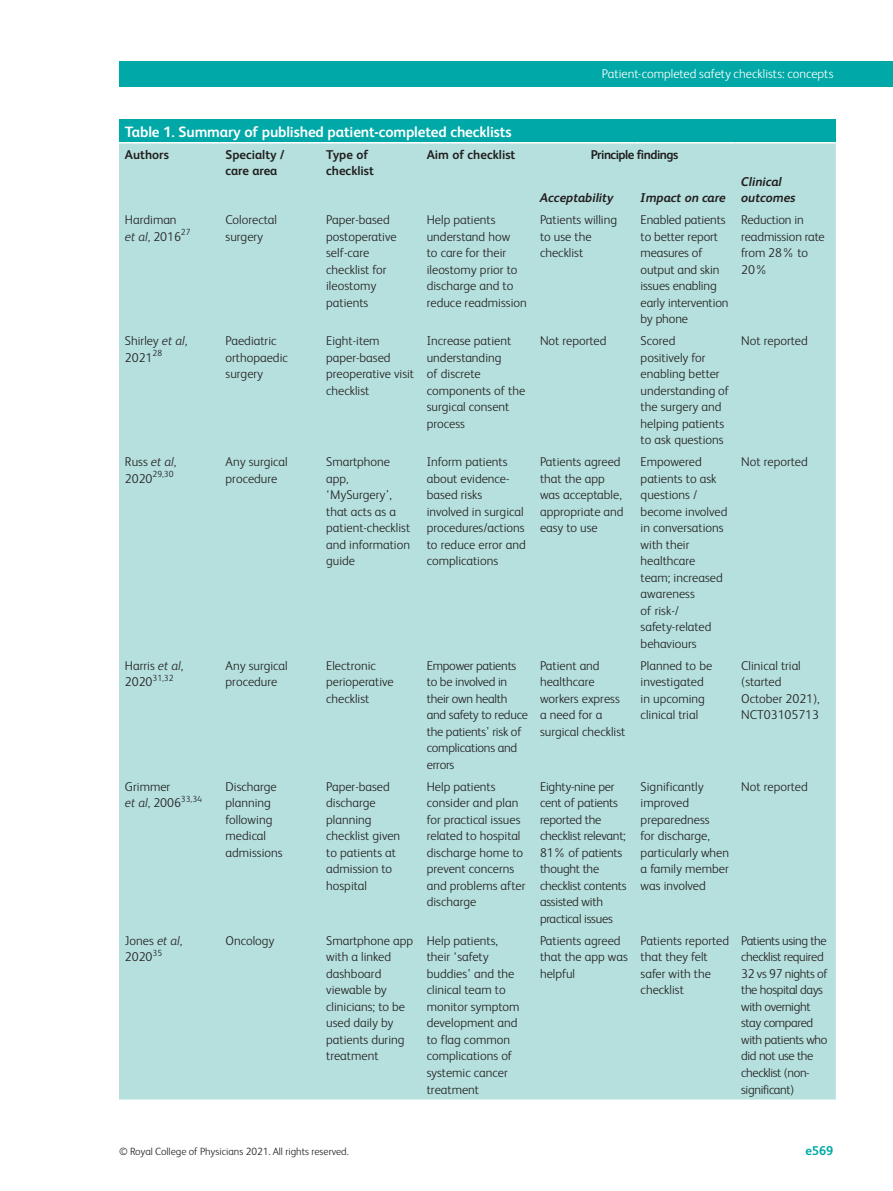
<style>
.page{position:relative;width:893px;height:1191px;background:#fff}
.page>*{position:absolute;margin:0;border:0;box-sizing:border-box;transform-origin:0 0}
.table-wrap_caption_P{font:700 15px "FS Albert";letter-spacing:-.01em;color:#fff}
.tbody_left{font:300 12.75px/16.5px "FS Albert";color:#231f20}
.tbody_left-2{font:300 12.75px/16.5px "FS Albert";letter-spacing:-.02em;color:#231f20}
.tbody_left-3{font:300 12.75px/16.5px "FS Albert";letter-spacing:-.03em;color:#231f20}
.thead_left{font:700 12.75px/16.5px "FS Albert";color:#231f20}
.t1{font:300 12.75px "FS Albert";color:#fff}
.thead_left-2{font:italic 700 12.75px "FS Albert";color:#231f20}
.thead_left-3{font:700 12.75px "FS Albert";letter-spacing:-.04em;color:#231f20}
.t2{font:700 12.75px "FS Albert";color:#00a9a7}
.t3{font:300 10.5px "FS Albert";color:#231f20}
.tbody_left-4{font:300 8.85px "FS Albert";color:#231f20}
.s1{font-style:italic}
</style>
<div class="page">
<div style="left:119px;top:62px;width:774px;height:25px;background:#00a9a7"></div>
<div style="left:119px;top:119px;width:717px;height:24px;background:#00a9a7"></div>
<div style="left:119px;top:143px;width:717px;height:956px;background:#b5e0dd"></div>
<hr style="left:534px;top:142px;width:101px;height:1px;background:#fff">
<hr style="left:635px;top:142px;width:100px;height:1px;background:#fff">
<hr style="left:421px;top:142px;width:113px;height:1px;background:#fff">
<hr style="left:320px;top:142px;width:101px;height:1px;background:#fff">
<hr style="left:220px;top:142px;width:100px;height:1px;background:#fff">
<hr style="left:119px;top:142px;width:101px;height:1px;background:#fff">
<hr style="left:735px;top:142px;width:101px;height:1px;background:#fff">
<p class="t1" style="left:602px;top:66px;width:233px">Patient-completed safety checklists: concepts</p>
<p class="table-wrap_caption_P" style="left:125px;top:123px;width:388px">Table 1. Summary of published patient-completed checklists</p>
<p class="thead_left" style="left:125px;top:146px;width:45px">Authors</p>
<p class="thead_left" style="left:226px;top:146px;width:60px">Specialty / care area</p>
<p class="thead_left" style="left:326px;top:146px;width:49px">Type of checklist</p>
<p class="thead_left" style="left:427px;top:146px;width:90px">Aim of checklist</p>
<p class="thead_left-3" style="left:591px;top:147px;width:89px">Principle findings</p>
<p class="thead_left-2" style="left:741px;top:174px;width:42px">Clinical</p>
<p class="tbody_left" style="left:125px;top:212px;width:57px">Hardiman <span class="s1">et al</span>, 2016</p>
<p class="tbody_left-4" style="left:181px;top:227px;width:11px">27</p>
<p class="tbody_left" style="left:125px;top:333px;width:64px">Shirley <span class="s1">et al,<br></span>2021</p>
<p class="tbody_left-4" style="left:153px;top:348px;width:11px">28</p>
<p class="tbody_left" style="left:125px;top:454px;width:53px">Russ <span class="s1">et al</span>,<br>2020</p>
<p class="tbody_left-4" style="left:153px;top:469px;width:22px">29,30</p>
<p class="tbody_left" style="left:125px;top:657px;width:60px">Harris <span class="s1">et al</span>,<br>2020</p>
<p class="tbody_left-4" style="left:153px;top:672px;width:22px">31,32</p>
<p class="thead_left-2" style="left:540px;top:191px;width:75px">Acceptability</p>
<p class="thead_left-2" style="left:641px;top:191px;width:87px">Impact on care</p>
<p class="thead_left-2" style="left:741px;top:191px;width:56px">outcomes</p>
<p class="tbody_left" style="left:226px;top:212px;width:53px">Colorectal surgery</p>
<p class="tbody_left" style="left:326px;top:212px;width:72px">Paper-based postoperative self-care checklist for ileostomy patients</p>
<p class="tbody_left" style="left:427px;top:212px;width:102px">Help patients understand how<br>to care for their ileostomy prior to discharge and to reduce readmission</p>
<p class="tbody_left" style="left:540px;top:212px;width:79px">Patients willing to use the checklist</p>
<p class="tbody_left" style="left:641px;top:212px;width:89px">Enabled patients to better report measures of output and skin issues enabling early intervention by phone</p>
<p class="tbody_left" style="left:741px;top:212px;width:85px">Reduction in readmission rate from 28% to<br>20%</p>
<p class="tbody_left" style="left:226px;top:333px;width:64px">Paediatric orthopaedic surgery</p>
<p class="tbody_left" style="left:326px;top:333px;width:89px">Eight-item paper-based preoperative visit checklist</p>
<p class="tbody_left" style="left:427px;top:333px;width:100px">Increase patient understanding<br>of discrete components of the surgical consent process</p>
<p class="tbody_left" style="left:540px;top:333px;width:68px">Not reported</p>
<p class="tbody_left" style="left:641px;top:333px;width:90px">Scored<br>positively for enabling better understanding of the surgery and helping patients to ask questions</p>
<p class="tbody_left" style="left:741px;top:333px;width:68px">Not reported</p>
<p class="tbody_left" style="left:226px;top:454px;width:64px">Any surgical procedure</p>
<p class="tbody_left" style="left:326px;top:454px;width:86px">Smartphone app, ‘MySurgery’, that acts as a patient-checklist and information guide</p>
<p class="tbody_left" style="left:427px;top:454px;width:100px">Inform patients about evidence&shy;based risks involved in surgical procedures/actions to reduce error and complications</p>
<p class="tbody_left" style="left:540px;top:454px;width:85px">Patients agreed that the app was acceptable, appropriate and easy to use</p>
<p class="tbody_left" style="left:641px;top:454px;width:88px">Empowered patients to ask questions / become involved in conversations with their healthcare team; increased awareness<br>of risk-/ safety-related behaviours</p>
<p class="tbody_left" style="left:741px;top:454px;width:68px">Not reported</p>
<p class="tbody_left" style="left:226px;top:657px;width:64px">Any surgical procedure</p>
<p class="tbody_left" style="left:326px;top:657px;width:69px">Electronic perioperative checklist</p>
<p class="tbody_left-2" style="left:427px;top:657px;width:103px">Empower patients to be involved in their own health and safety to reduce the patients’ risk of complications and errors</p>
<p class="tbody_left" style="left:540px;top:657px;width:87px">Patient and healthcare workers express a need for a surgical checklist</p>
<p class="tbody_left" style="left:641px;top:657px;width:73px">Planned to be investigated in upcoming clinical trial</p>
<p class="tbody_left" style="left:741px;top:657px;width:80px">Clinical trial (started<br>October 2021),<br>NCT03105713</p>
<p class="tbody_left" style="left:125px;top:778px;width:78px">Grimmer<br><span class="s1">et al</span>, 2006<sup>33,34</sup></p>
<p class="tbody_left" style="left:226px;top:778px;width:59px">Discharge planning following medical admissions</p>
<p class="tbody_left" style="left:326px;top:778px;width:76px">Paper-based discharge planning checklist given to patients at admission to hospital</p>
<p class="tbody_left" style="left:427px;top:778px;width:100px">Help patients consider and plan for practical issues related to hospital discharge home to prevent concerns and problems after discharge</p>
<p class="tbody_left-2" style="left:540px;top:778px;width:88px">Eighty-nine per cent of patients reported the checklist relevant;<br>81% of patients thought the checklist contents assisted with practical issues</p>
<p class="tbody_left" style="left:641px;top:778px;width:90px">Significantly improved preparedness<br>for discharge, particularly when a family member was involved</p>
<p class="tbody_left" style="left:741px;top:778px;width:68px">Not reported</p>
<p class="tbody_left" style="left:125px;top:932px;width:59px">Jones <span class="s1">et al</span>,<br>2020<sup>35</sup></p>
<p class="tbody_left" style="left:226px;top:932px;width:50px">Oncology</p>
<p class="tbody_left" style="left:326px;top:932px;width:89px">Smartphone app with a linked dashboard viewable by clinicians; to be used daily by patients during treatment</p>
<p class="tbody_left" style="left:427px;top:932px;width:94px">Help patients, their ‘safety buddies’ and the clinical team to monitor symptom development and to flag common complications of systemic cancer treatment</p>
<p class="tbody_left" style="left:540px;top:932px;width:89px">Patients agreed that the app was helpful</p>
<p class="tbody_left" style="left:641px;top:932px;width:90px">Patients reported that they felt safer with the checklist</p>
<p class="tbody_left-3" style="left:741px;top:932px;width:88px">Patients using the checklist required<br>32 vs 97 nights of the hospital days with overnight stay compared with patients who did not use the checklist (non&shy;significant)</p>
<p class="t3" style="left:119px;top:1145px;width:231px">© Royal College of Physicians 2021. All rights reserved.</p>
<p class="t2" style="left:805px;top:1143px;width:30px">e569</p>
</div>
